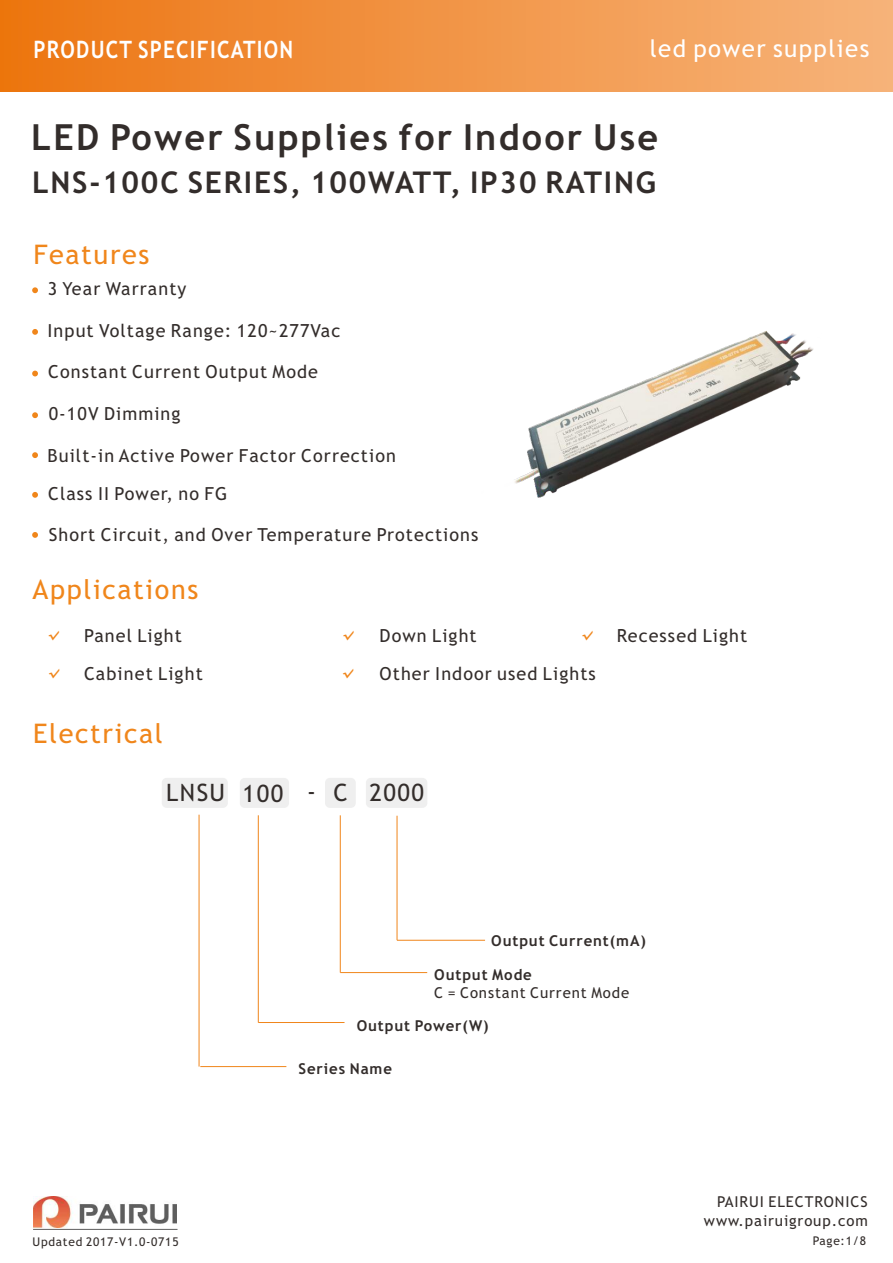
<style>
.page{position:relative;width:893px;height:1263px;background:#fff}
.page>*{position:absolute;margin:0;border:0;box-sizing:border-box;transform-origin:0 0}
.t1{font:700 36px "Trebuchet MS";letter-spacing:.06em;color:#332d2b}
.t2{font:700 30px "Trebuchet MS";letter-spacing:.06em;color:#332d2b}
.t3{font:27px "Trebuchet MS";letter-spacing:.06em;color:#f0861b}
.t4{font:700 24px "Trebuchet MS";letter-spacing:.06em;color:#fff;scale:.86 1}
.t5{font:24px "Trebuchet MS";letter-spacing:.06em;color:#fff}
.t6{font:24px "Trebuchet MS";letter-spacing:.06em;color:#332d2b}
.t7{font:18px "Trebuchet MS";letter-spacing:.06em;color:#332d2b}
.t8{font:15px "Trebuchet MS";letter-spacing:.06em;color:#332d2b}
.t9{font:700 15px "Trebuchet MS";letter-spacing:.06em;color:#332d2b}
.t10{font:12px "Trebuchet MS";letter-spacing:.06em;color:#332d2b}
.t11{font:10.65px "ST Hupo";color:#f0861b}
</style>
<div class="page">
<div style="left:0;top:0;width:893px;height:91px;background:linear-gradient(to right,#ec7511,#f6b47b)"></div>
<svg style="left:32px;top:287px;width:6px;height:6px"></svg>
<svg style="left:32px;top:329px;width:6px;height:6px"></svg>
<svg style="left:32px;top:412px;width:6px;height:6px"></svg>
<svg style="left:32px;top:492px;width:6px;height:6px"></svg>
<svg style="left:32px;top:371px;width:6px;height:5px"></svg>
<svg style="left:32px;top:452px;width:6px;height:6px"></svg>
<div style="left:162px;top:778px;width:66px;height:30px;background:#efefef;border-radius:5px"></div>
<div style="left:240px;top:778px;width:49px;height:30px;background:#efefef;border-radius:5px"></div>
<hr style="left:199px;top:815px;width:1px;height:251px;background:#f0861b">
<hr style="left:258px;top:815px;width:1px;height:207px;background:#f0861b">
<hr style="left:258px;top:1022px;width:86px;height:1px;background:#f0861b">
<hr style="left:200px;top:1066px;width:86px;height:1px;background:#f0861b">
<div style="left:325px;top:778px;width:31px;height:30px;background:#efefef;border-radius:5px"></div>
<div style="left:366px;top:778px;width:61px;height:30px;background:#efefef;border-radius:5px"></div>
<hr style="left:340px;top:815px;width:1px;height:157px;background:#f0861b">
<hr style="left:397px;top:816px;width:1px;height:124px;background:#f0861b">
<hr style="left:397px;top:940px;width:88px;height:1px;background:#f0861b">
<hr style="left:340px;top:972px;width:87px;height:1px;background:#f0861b">
<img style="left:33px;top:1196px;width:143px;height:31px">
<hr style="left:33px;top:1229px;width:145px;height:1px;background:#5f5e5e">
<svg style="left:32px;top:532px;width:6px;height:6px"></svg>
<img style="left:514px;top:331px;width:300px;height:167px">
<h3 class="t4" style="left:33px;top:40px;width:304px">PRODUCT SPECIFICATION</h3>
<h3 class="t5" style="left:650px;top:39px;width:221px">led power supplies</h3>
<h1 class="t1" style="left:31px;top:123px;width:628px">LED Power Supplies for Indoor Use</h1>
<h2 class="t2" style="left:32px;top:171px;width:625px">LNS-100C SERIES, 100WATT, IP30 RATING</h2>
<h3 class="t3" style="left:33px;top:244px;width:118px">Features</h3>
<p class="t7" style="left:48px;top:282px;width:140px">3 Year Warranty</p>
<p class="t7" style="left:48px;top:323px;width:294px">Input Voltage Range: 120~277Vac</p>
<p class="t7" style="left:48px;top:365px;width:271px">Constant Current Output Mode</p>
<p class="t7" style="left:49px;top:407px;width:133px">0-10V Dimming</p>
<p class="t7" style="left:48px;top:448px;width:350px">Built-in Active Power Factor Correction</p>
<p class="t7" style="left:48px;top:487px;width:181px">Class II Power, no FG</p>
<p class="t7" style="left:49px;top:528px;width:431px">Short Circuit, and Over Temperature Protections</p>
<h3 class="t3" style="left:33px;top:579px;width:167px">Applications</h3>
<p class="t11" style="left:48px;top:630px;width:12px">√</p>
<p class="t7" style="left:84px;top:629px;width:99px">Panel Light</p>
<p class="t11" style="left:49px;top:668px;width:12px">√</p>
<p class="t7" style="left:84px;top:666px;width:120px">Cabinet Light</p>
<h3 class="t3" style="left:33px;top:723px;width:131px">Electrical</h3>
<h3 class="t6" style="left:166px;top:784px;width:118px">LNSU 100</h3>
<p class="t11" style="left:343px;top:631px;width:12px">√</p>
<p class="t7" style="left:380px;top:629px;width:99px">Down Light</p>
<p class="t11" style="left:582px;top:631px;width:12px">√</p>
<p class="t7" style="left:617px;top:629px;width:132px">Recessed Light</p>
<p class="t11" style="left:343px;top:668px;width:12px">√</p>
<p class="t7" style="left:380px;top:666px;width:218px">Other Indoor used Lights</p>
<h3 class="t6" style="left:307px;top:784px;width:118px">- C 2000</h3>
<p class="t10" style="left:33px;top:1237px;width:147px">Updated 2017-V1.0-0715</p>
<p class="t9" style="left:491px;top:935px;width:156px">Output Current(mA)</p>
<p class="t9" style="left:434px;top:969px;width:99px">Output Mode</p>
<p class="t8" style="left:434px;top:987px;width:197px">C = Constant Current Mode</p>
<p class="t9" style="left:357px;top:1020px;width:133px">Output Power(W)</p>
<p class="t9" style="left:298px;top:1063px;width:95px">Series Name</p>
<p class="t8" style="left:717px;top:1196px;width:152px">PAIRUI ELECTRONICS</p>
<p class="t8" style="left:704px;top:1215px;width:165px">www.pairuigroup.com</p>
<p class="t10" style="left:813px;top:1236px;width:55px">Page:1/8</p>
</div>
